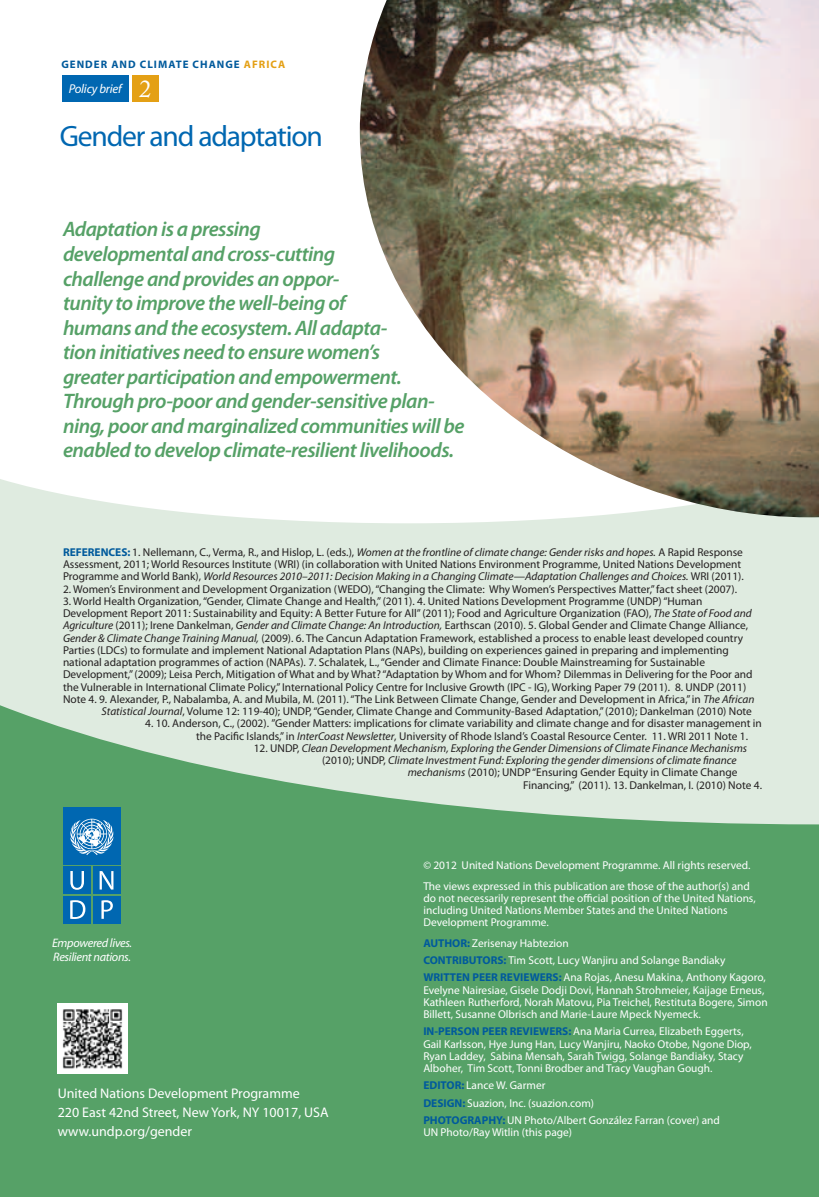
<style>
.page{position:relative;width:819px;height:1197px;background:#fff}
.page>*{position:absolute;margin:0;border:0;box-sizing:border-box;transform-origin:0 0}
.t1{font:29.57px "Myriad Pro";letter-spacing:-.04em;color:#0067b1}
.t2{font:italic 600 21px/24.5px "Myriad Pro";letter-spacing:-.025em;color:#56a167}
.t3{font:14px/19.2px "Myriad Pro";color:#fff}
.t4{font:italic 12.78px "Myriad Pro";letter-spacing:-.02em;color:#fff}
.t5{font:italic 12.25px/13.8px "Myriad";letter-spacing:-.025em;color:#fff}
.t6{font:11.38px/12.2px "Myriad Pro";color:#231f20}
.t7{font:11.38px/12.2px "Myriad Pro";color:#fff}
.t8{font:italic 11.38px "Myriad Pro";color:#231f20}
.t9{font:700 10.85px "Myriad Pro";letter-spacing:.095em;color:#005a9c}
.s1{color:#e4a015}
.s2{font-family:"Adobe Caslon";font-style:normal;font-size:24.32px}
.s3{font-family:"Myriad";font-weight:700;color:#005a9c}
.s4{font-style:italic}
.s5{font-style:normal}
</style>
<div class="page">
<div style="left:0;top:479px;width:819px;height:226px;background:#dfebe0"></div>
<svg style="left:0;top:705px;width:819px;height:492px;background:#6ead7c"></svg>
<img style="left:360px;top:0;width:459px;height:517px">
<div style="left:62px;top:75px;width:67px;height:27px;background:#0067b1"></div>
<div style="left:132px;top:75px;width:27px;height:27px;background:#e4a015"></div>
<img style="left:58px;top:1004px;width:70px;height:70px">
<div style="left:63px;top:866px;width:28px;height:28px;background:#0067b1"></div>
<svg style="left:70px;top:871px;width:14px;height:19px"></svg>
<div style="left:93px;top:866px;width:27px;height:28px;background:#0067b1"></div>
<svg style="left:100px;top:871px;width:13px;height:19px"></svg>
<div style="left:93px;top:896px;width:27px;height:27px;background:#0067b1"></div>
<svg style="left:101px;top:900px;width:12px;height:19px"></svg>
<div style="left:63px;top:896px;width:28px;height:27px;background:#0067b1"></div>
<svg style="left:70px;top:900px;width:15px;height:19px"></svg>
<div style="left:63px;top:808px;width:57px;height:57px;background:#0067b1"></div>
<svg style="left:70px;top:819px;width:44px;height:36px"></svg>
<p class="t9" style="left:61px;top:57px;width:225px">GENDER AND CLIMATE CHANGE <span class="s1">AFRICA</span></p>
<p class="t4" style="left:69px;top:80px;width:84px">Policy brief <span class="s2">2</span></p>
<h1 class="t1" style="left:60px;top:118px;width:264px">Gender and adaptation</h1>
<p class="t2" style="left:63px;top:217px;width:403px">Adaptation is a pressing<br>developmental and cross-cutting<br>challenge and provides an oppor-<br>tunity to improve the well-being of<br>humans and the ecosystem. All adapta-<br>tion initiatives need to ensure women’s<br>greater participation and empowerment.<br>Through pro-poor and gender-sensitive plan&shy;ning, poor and marginalized communities will be enabled to develop climate-resilient livelihoods.</p>
<p class="t6" style="left:63px;top:546px;width:682px"><span class="s3">REFERENCES:</span> 1. Nellemann, C., Verma, R., and Hislop, L. (eds.), <span class="s4">Women at the frontline of climate change: Gender risks and hopes.</span> A Rapid Response<br>Assessment, 2011; World Resources Institute (WRI) (in collaboration with United Nations Environment Programme, United Nations Development<br>Programme and World Bank), <span class="s4">World Resources 2010–2011: Decision Making in a Changing Climate—Adaptation Challenges and Choices.</span> WRI (2011).</p>
<p class="t6" style="left:63px;top:583px;width:676px">2. Women’s Environment and Development Organization (WEDO), “Changing the Climate: Why Women’s Perspectives Matter,” fact sheet (2007).</p>
<p class="t6" style="left:63px;top:595px;width:641px">3. World Health Organization, “Gender, Climate Change and Health,” (2011). 4. United Nations Development Programme (UNDP) “Human</p>
<p class="t6" style="left:63px;top:607px;width:690px">Development Report 2011: Sustainability and Equity: A Better Future for All” (2011); Food and Agriculture Organization (FAO), <span class="s4">The State of Food and</span></p>
<p class="t6" style="left:63px;top:619px;width:687px"><span class="s4">Agriculture</span> (2011); Irene Dankelman, <span class="s4">Gender and Climate Change: An Introduction,</span> Earthscan (2010). 5. Global Gender and Climate Change Alliance,</p>
<p class="t6" style="left:63px;top:632px;width:682px"><span class="s4">Gender &amp; Climate Change Training Manual,</span> (2009). 6. The Cancun Adaptation Framework, established a process to enable least developed country</p>
<p class="t6" style="left:63px;top:644px;width:667px">Parties (LDCs) to formulate and implement National Adaptation Plans (NAPs), building on experiences gained in preparing and implementing</p>
<p class="t6" style="left:63px;top:656px;width:644px">national adaptation programmes of action (NAPAs). 7. Schalatek, L., “Gender and Climate Finance: Double Mainstreaming for Sustainable</p>
<p class="t6" style="left:63px;top:668px;width:691px">Development,” (2009); Leisa Perch, Mitigation of What and by What? “Adaptation by Whom and for Whom? Dilemmas in Delivering for the Poor and</p>
<p class="t6" style="left:63px;top:681px;width:685px">the Vulnerable in International Climate Policy,” International Policy Centre for Inclusive Growth (IPC - IG), Working Paper 79 (2011). 8. UNDP (2011)</p>
<p class="t6" style="left:63px;top:693px;width:693px">Note 4. 9. Alexander, P., Nabalamba, A. and Mubila, M. (2011). “The Link Between Climate Change, Gender and Development in Africa,” in <span class="s4">The African</span></p>
<p class="t6" style="left:102px;top:705px;width:652px"><span class="s4">Statistical Journal</span>, Volume 12: 119-40); UNDP, “Gender, Climate Change and Community-Based Adaptation,” (2010); Dankelman (2010) Note</p>
<p class="t6" style="left:196px;top:717px;width:567px;text-indent:-51px">4. 10. Anderson, C., (2002). ”Gender Matters: implications for climate variability and climate change and for disaster management in the Pacific Islands,” in <span class="s4">InterCoast Newsletter</span>, University of Rhode Island’s Coastal Resource Center. 11. WRI 2011 Note 1.</p>
<p class="t8" style="left:254px;top:741px;width:495px"><span class="s5">12. UNDP,</span> Clean Development Mechanism, Exploring the Gender Dimensions of Climate Finance Mechanisms</p>
<p class="t8" style="left:322px;top:753px;width:416px"><span class="s5">(2010); UNDP,</span> Climate Investment Fund: Exploring the gender dimensions of climate finance</p>
<p class="t6" style="left:408px;top:766px;width:331px"><span class="s4">mechanisms</span> (2010); UNDP “Ensuring Gender Equity in Climate Change</p>
<p class="t6" style="left:523px;top:779px;width:240px">Financing,” (2011). 13. Dankelman, I. (2010) Note 4.</p>
<p class="t5" style="left:52px;top:937px;width:82px">Empowered lives.<br>Resilient nations.</p>
<p class="t3" style="left:58px;top:1083px;width:272px">United Nations Development Programme<br>220 East 42nd Street, New York, NY 10017, USA www.undp.org/gender</p>
<p class="t7" style="left:423px;top:855px;width:329px;line-height:20.3px">© 2012 United Nations Development Programme. All rights reserved.<br>The views expressed in this publication are those of the author(s) and</p>
<p class="t7" style="left:423px;top:892px;width:334px">do not necessarily represent the official position of the United Nations, including United Nations Member States and the United Nations<br>Development Programme.</p>
<p class="t7" style="left:423px;top:934px;width:344px;line-height:17.3px"><span class="s3">AUTHOR:</span> Zerisenay Habtezion<br><span class="s3">CONTRIBUTORS:</span> Tim Scott, Lucy Wanjiru and Solange Bandiaky<br><span class="s3">WRITTEN PEER REVIEWERS:</span> Ana Rojas, Anesu Makina, Anthony Kagoro,</p>
<p class="t7" style="left:423px;top:984px;width:346px">Evelyne Nairesiae, Gisele Dodji Dovi, Hannah Strohmeier, Kaijage Erneus,<br>Kathleen Rutherford, Norah Matovu, Pia Treichel, Restituta Bogere, Simon<br>Billett, Susanne Olbrisch and Marie-Laure Mpeck Nyemeck.</p>
<p class="t7" style="left:423px;top:1025px;width:330px"><span class="s3">IN-PERSON PEER REVIEWERS:</span> Ana Maria Currea, Elizabeth Eggerts, Gail Karlsson, Hye Jung Han, Lucy Wanjiru, Naoko Otobe, Ngone Diop, Ryan Laddey, Sabina Mensah, Sarah Twigg, Solange Bandiaky, Stacy Alboher, Tim Scott, Tonni Brodber and Tracy Vaughan Gough.</p>
<p class="t7" style="left:423px;top:1077px;width:298px;line-height:17.3px"><span class="s3">EDITOR:</span> Lance W. Garmer<br><span class="s3">DESIGN:</span> Suazion, Inc. (suazion.com)<br><span class="s3">PHOTOGRAPHY:</span> UN Photo/Albert González Farran (cover) and</p>
<p class="t7" style="left:423px;top:1126px;width:150px">UN Photo/Ray Witlin (this page)</p>
</div>
